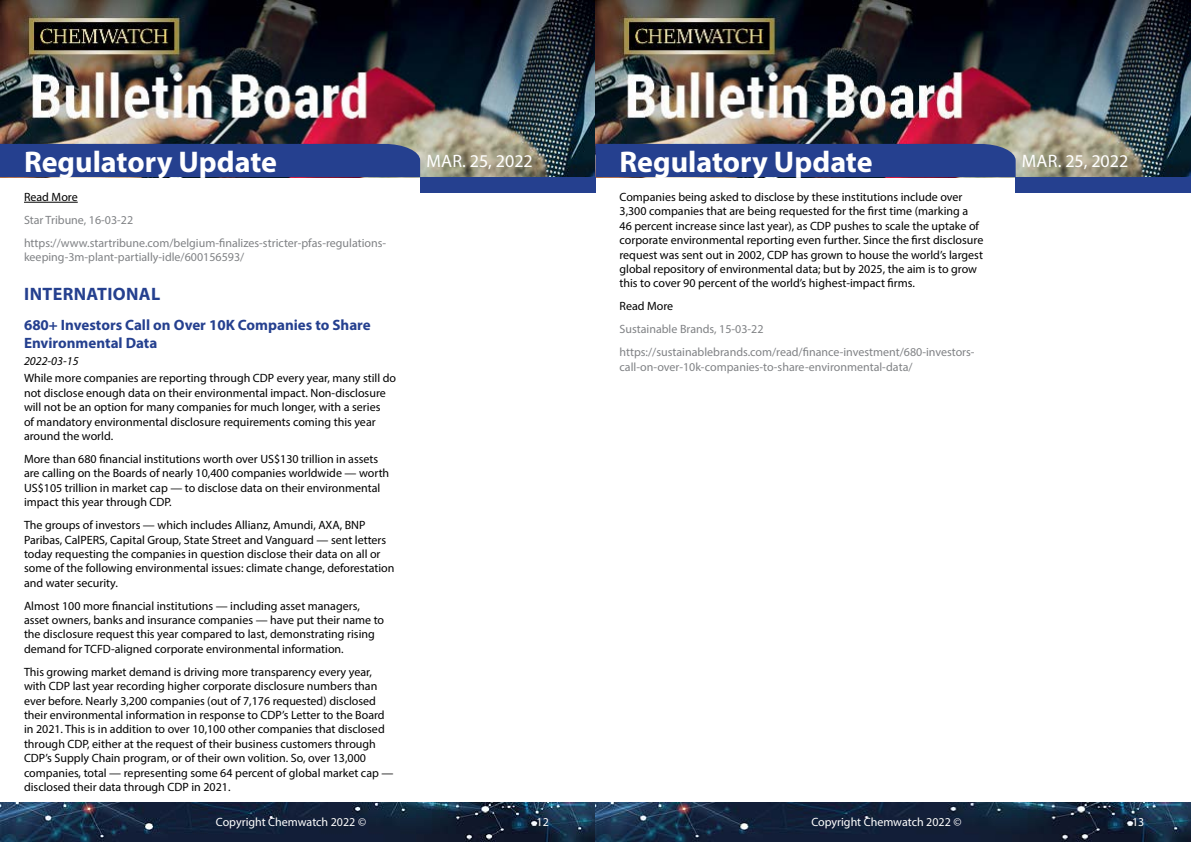
<style>
.page{position:relative;width:1191px;height:842px;background:#fff}
.page>*{position:absolute;margin:0;border:0;box-sizing:border-box;transform-origin:0 0}
.t1{font:700 30px "Myriad Pro";color:#fff}
.t2{font:18px "Myriad Pro";color:#fff}
.t3{font:700 18px "Myriad Pro";letter-spacing:.02em;color:#25408f}
.t4{font:700 15px/18px "Myriad Pro";color:#25408f}
.t5{font:12px/14.4px "Myriad Pro";color:#000}
.t6{font:12px/22.9px "Myriad Pro";color:#808285}
.t7{font:12px "Myriad Pro";color:#fff}
.t8{font:italic 12px "Myriad Pro";color:#000}
</style>
<div class="page">
<img style="left:0;top:0;width:1191px;height:177px">
<div style="left:420px;top:177px;width:175px;height:15px;background:#25408f"></div>
<div style="left:1015px;top:177px;width:176px;height:15px;background:#25408f"></div>
<div style="left:0;top:144px;width:420px;height:33px;background:#25408f"></div>
<div style="left:595px;top:144px;width:420px;height:33px;background:#25408f"></div>
<img style="left:0;top:802px;width:1191px;height:40px">
<hr style="left:24px;top:202px;width:54px;height:1px;background:#000">
<h1 class="t1" style="left:24px;top:142px;width:255px">Regulatory Update</h1>
<h2 class="t2" style="left:426px;top:149px;width:108px">Mar. 25, 2022</h2>
<h1 class="t1" style="left:619px;top:142px;width:255px">Regulatory Update</h1>
<h2 class="t2" style="left:1022px;top:149px;width:108px">Mar. 25, 2022</h2>
<p class="t5" style="left:619px;top:190px;width:365px">Companies being asked to disclose by these institutions include over 3,300 companies that are being requested for the first time (marking a 46 percent increase since last year), as CDP pushes to scale the uptake of corporate environmental reporting even further. Since the first disclosure request was sent out in 2002, CDP has grown to house the world’s largest global repository of environmental data; but by 2025, the aim is to grow this to cover 90 percent of the world’s highest-impact firms.</p>
<p class="t5" style="left:619px;top:299px;width:55px">Read More</p>
<p class="t6" style="left:619px;top:318px;width:357px">Sustainable Brands, 15-03-22 https://sustainablebrands.com/read/finance-investment/680-investors-</p>
<p class="t6" style="left:619px;top:355px;width:294px">call-on-over-10k-companies-to-share-environmental-data/</p>
<p class="t5" style="left:24px;top:190px;width:55px">Read More</p>
<p class="t6" style="left:24px;top:208px;width:364px">Star Tribune, 16-03-22 https://www.startribune.com/belgium-finalizes-stricter-pfas-regulations-</p>
<p class="t6" style="left:24px;top:246px;width:222px">keeping-3m-plant-partially-idle/600156593/</p>
<h2 class="t3" style="left:24px;top:282px;width:138px">INTERNATIONAL</h2>
<p class="t4" style="left:24px;top:315px;width:348px">680+ Investors Call on Over 10K Companies to Share<br>Environmental Data</p>
<p class="t8" style="left:24px;top:354px;width:56px">2022-03-15</p>
<p class="t5" style="left:24px;top:371px;width:373px">While more companies are reporting through CDP every year, many still do not disclose enough data on their environmental impact. Non-disclosure will not be an option for many companies for much longer, with a series<br>of mandatory environmental disclosure requirements coming this year around the world.</p>
<p class="t5" style="left:24px;top:452px;width:367px">More than 680 financial institutions worth over US$130 trillion in assets are calling on the Boards of nearly 10,400 companies worldwide — worth US$105 trillion in market cap — to disclose data on their environmental impact this year through CDP.</p>
<p class="t5" style="left:24px;top:518px;width:372px">The groups of investors — which includes Allianz, Amundi, AXA, BNP Paribas, CalPERS, Capital Group, State Street and Vanguard — sent letters today requesting the companies in question disclose their data on all or some of the following environmental issues: climate change, deforestation and water security.</p>
<p class="t5" style="left:24px;top:598px;width:362px">Almost 100 more financial institutions — including asset managers, asset owners, banks and insurance companies — have put their name to the disclosure request this year compared to last, demonstrating rising demand for TCFD-aligned corporate environmental information.</p>
<p class="t5" style="left:24px;top:664px;width:371px">This growing market demand is driving more transparency every year, with CDP last year recording higher corporate disclosure numbers than ever before. Nearly 3,200 companies (out of 7,176 requested) disclosed their environmental information in response to CDP’s Letter to the Board in 2021. This is in addition to over 10,100 other companies that disclosed through CDP, either at the request of their business customers through CDP’s Supply Chain program, or of their own volition. So, over 13,000 companies, total — representing some 64 percent of global market cap — disclosed their data through CDP in 2021.</p>
<p class="t7" style="left:216px;top:815px;width:152px">Copyright Chemwatch 2022 ©</p>
<p class="t7" style="left:536px;top:815px;width:14px">12</p>
<p class="t7" style="left:811px;top:815px;width:152px">Copyright Chemwatch 2022 ©</p>
<p class="t7" style="left:1132px;top:815px;width:14px">13</p>
</div>
